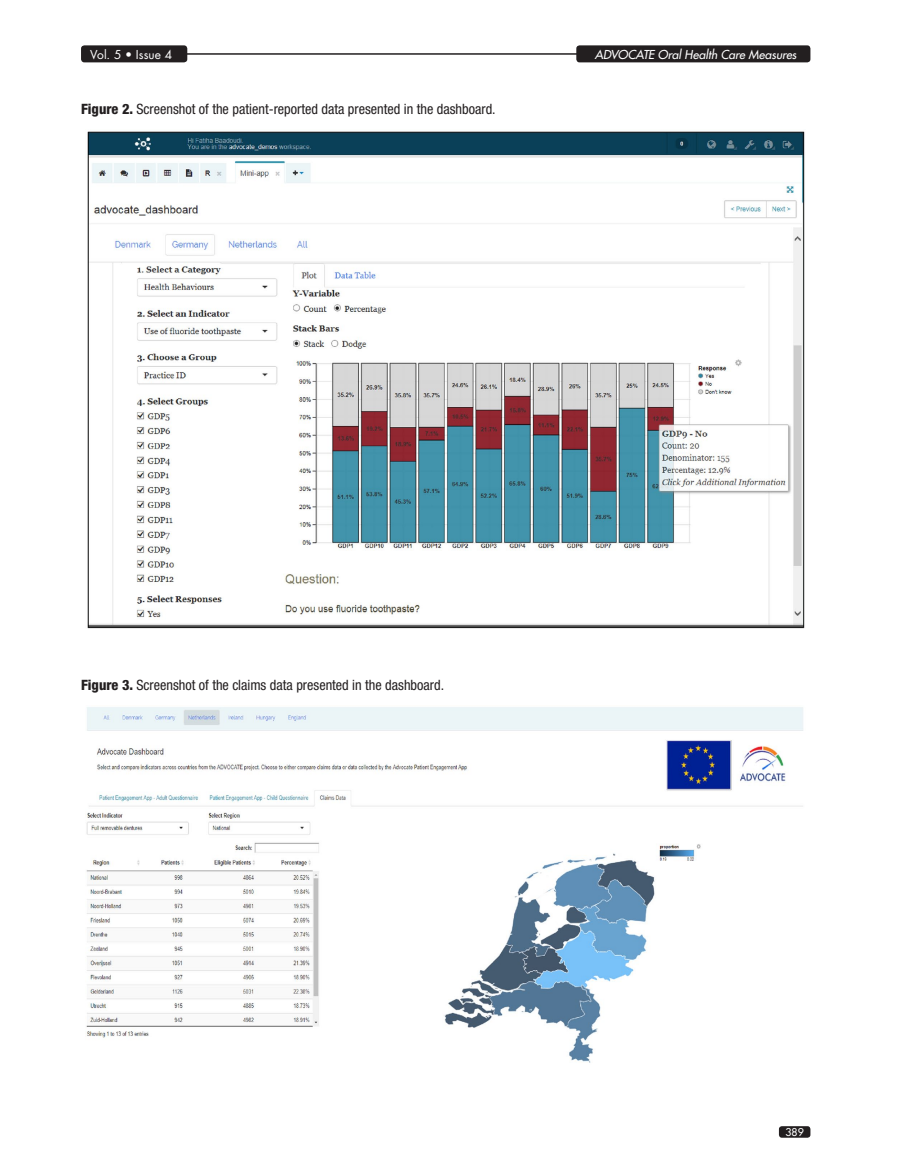
<style>
.page{position:relative;width:905px;height:1175px;background:#fff}
.page>*{position:absolute;margin:0;border:0;box-sizing:border-box;transform-origin:0 0}
.t1{font:condensed 14.25px "Helvetica Neue LT Std";color:#231f20}
.t2{font:italic 500 12px "Futura Std";color:#fff}
.t3{font:12px "Futura Std";letter-spacing:.01em;color:#fff}
.t4{font:500 10.5px "Futura Std";color:#fff}
.s1{font-weight:800}
</style>
<div class="page">
<hr style="left:86px;top:53px;width:720px;height:2px;background:#231f20">
<div style="left:81px;top:45px;width:106px;height:17px;background:#231f20;border-radius:3px"></div>
<div style="left:576px;top:45px;width:234px;height:17px;background:#231f20;border-radius:3px"></div>
<div style="left:778px;top:1126px;width:32px;height:11px;background:#231f20;border-radius:3px"></div>
<img style="left:87px;top:131px;width:718px;height:498px">
<img style="left:86px;top:707px;width:717px;height:356px">
<p class="t3" style="left:90px;top:47px;width:84px">Vol. 5 • Issue 4</p>
<p class="t2" style="left:595px;top:47px;width:203px">ADVOCATE Oral Health Care Measures</p>
<p class="t1" style="left:81px;top:100px;width:416px"><span class="s1">Figure 2.</span> Screenshot of the patient-reported data presented in the dashboard.</p>
<p class="t1" style="left:81px;top:676px;width:364px"><span class="s1">Figure 3.</span> Screenshot of the claims data presented in the dashboard.</p>
<p class="t4" style="left:785px;top:1125px;width:20px">389</p>
</div>
